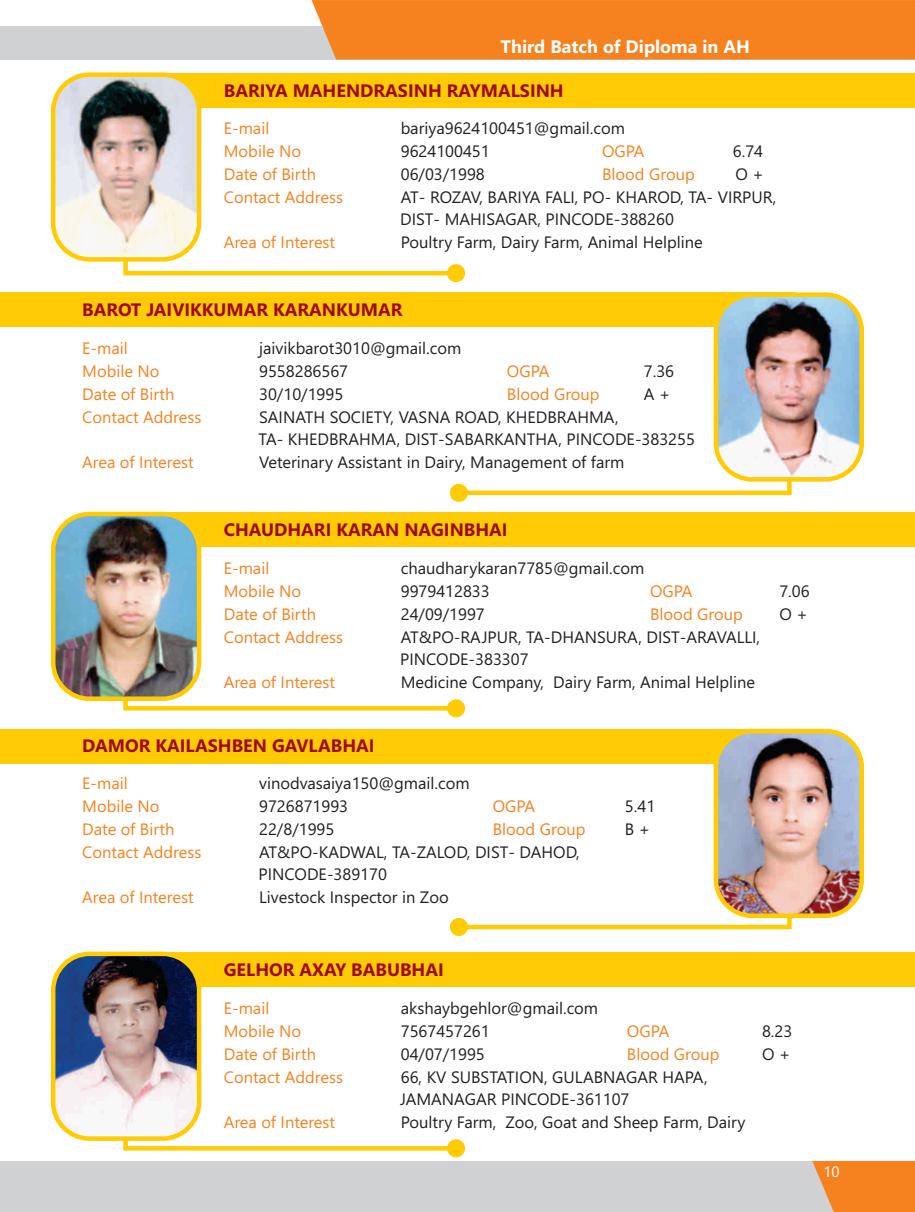
<style>
.page{position:relative;width:915px;height:1212px;background:#fff}
.page>*{position:absolute;margin:0;border:0;box-sizing:border-box;transform-origin:0 0}
.t1{font:700 18px "Segoe UI";color:#9e0a0f}
.t2{font:700 18px "Segoe UI";color:#fff}
.t3{font:16.5px/22.5px "Segoe UI";color:#231f20}
.t4{font:16.5px/23.1px "Segoe UI";color:#f5821f}
.t5{font:15px "Segoe UI";color:#fff}
</style>
<div class="page">
<div style="left:121px;top:73px;width:793px;height:35px;background:#ffcb04"></div>
<svg style="left:123px;top:215px;width:342px;height:67px"></svg>
<img style="left:53px;top:75px;width:146px;height:184px;border-radius:36px">
<div style="left:51px;top:72px;width:150px;height:190px;border:4px solid #ffcb04;border-radius:36px"></div>
<div style="left:121px;top:512px;width:793px;height:34px;background:#ffcb04"></div>
<svg style="left:123px;top:655px;width:342px;height:62px"></svg>
<img style="left:53px;top:514px;width:146px;height:185px;border-radius:36px">
<div style="left:51px;top:512px;width:150px;height:189px;border:4px solid #ffcb04;border-radius:36px"></div>
<div style="left:0;top:293px;width:793px;height:34px;background:#ffcb04"></div>
<svg style="left:449px;top:458px;width:342px;height:44px"></svg>
<img style="left:715px;top:295px;width:146px;height:184px;border-radius:36px">
<div style="left:713px;top:292px;width:150px;height:190px;border:4px solid #ffcb04;border-radius:36px"></div>
<div style="left:0;top:729px;width:793px;height:34px;background:#ffcb04"></div>
<svg style="left:449px;top:895px;width:342px;height:41px"></svg>
<div style="left:121px;top:952px;width:793px;height:34px;background:#ffcb04"></div>
<img style="left:715px;top:731px;width:146px;height:185px;border-radius:36px">
<div style="left:713px;top:729px;width:150px;height:189px;border:4px solid #ffcb04;border-radius:36px"></div>
<img style="left:53px;top:954px;width:146px;height:184px;border-radius:36px">
<div style="left:51px;top:951px;width:150px;height:190px;border:4px solid #ffcb04;border-radius:36px"></div>
<div style="left:0;top:26px;width:914px;height:34px;background:#d0d1d2"></div>
<div style="left:311px;top:0;width:603px;height:60px;background:#f5821f"></div>
<svg style="left:0;top:1095px;width:914px;height:117px"></svg>
<p class="t2" style="left:500px;top:40px;width:251px">Third Batch of Diploma in AH</p>
<p class="t1" style="left:224px;top:84px;width:341px">BARIYA MAHENDRASINH RAYMALSINH</p>
<p class="t4" style="left:224px;top:118px;width:79px">E-mail<br>Mobile No</p>
<p class="t3" style="left:400px;top:118px;width:226px;line-height:23.1px">bariya9624100451@gmail.com<br>9624100451</p>
<p class="t4" style="left:602px;top:141px;width:44px">OGPA</p>
<p class="t3" style="left:732px;top:141px;width:32px">6.74</p>
<p class="t4" style="left:224px;top:164px;width:94px">Date of Birth</p>
<p class="t4" style="left:602px;top:164px;width:94px">Blood Group</p>
<p class="t4" style="left:224px;top:187px;width:121px">Contact Address</p>
<p class="t4" style="left:224px;top:232px;width:113px">Area of Interest</p>
<p class="t3" style="left:400px;top:164px;width:86px">06/03/1998</p>
<p class="t3" style="left:400px;top:164px;width:377px;text-indent:335px">O +<br>AT- ROZAV, BARIYA FALI, PO- KHAROD, TA- VIRPUR,<br>DIST- MAHISAGAR, PINCODE-388260<br>Poultry Farm, Dairy Farm, Animal Helpline</p>
<p class="t1" style="left:82px;top:303px;width:322px">BAROT JAIVIKKUMAR KARANKUMAR</p>
<p class="t4" style="left:82px;top:338px;width:79px">E-mail<br>Mobile No</p>
<p class="t3" style="left:259px;top:338px;width:203px;line-height:23.1px">jaivikbarot3010@gmail.com<br>9558286567</p>
<p class="t4" style="left:506px;top:362px;width:44px">OGPA</p>
<p class="t3" style="left:643px;top:362px;width:32px">7.36</p>
<p class="t4" style="left:82px;top:385px;width:94px">Date of Birth</p>
<p class="t4" style="left:506px;top:385px;width:94px">Blood Group</p>
<p class="t4" style="left:82px;top:408px;width:121px">Contact Address</p>
<p class="t4" style="left:82px;top:453px;width:113px">Area of Interest</p>
<p class="t3" style="left:259px;top:385px;width:86px">30/10/1995</p>
<p class="t3" style="left:643px;top:385px;width:28px">A +</p>
<p class="t3" style="left:258px;top:408px;width:438px">SAINATH SOCIETY, VASNA ROAD, KHEDBRAHMA,<br>TA- KHEDBRAHMA, DIST-SABARKANTHA, PINCODE-383255<br>Veterinary Assistant in Dairy, Management of farm</p>
<p class="t1" style="left:224px;top:523px;width:285px">CHAUDHARI KARAN NAGINBHAI</p>
<p class="t4" style="left:224px;top:558px;width:79px">E-mail<br>Mobile No</p>
<p class="t3" style="left:400px;top:558px;width:245px;line-height:23.1px">chaudharykaran7785@gmail.com<br>9979412833</p>
<p class="t4" style="left:650px;top:581px;width:44px">OGPA</p>
<p class="t3" style="left:779px;top:581px;width:32px">7.06</p>
<p class="t4" style="left:224px;top:604px;width:94px">Date of Birth</p>
<p class="t4" style="left:650px;top:604px;width:94px">Blood Group</p>
<p class="t4" style="left:224px;top:627px;width:121px">Contact Address</p>
<p class="t4" style="left:224px;top:672px;width:113px">Area of Interest</p>
<p class="t3" style="left:400px;top:604px;width:86px">24/09/1997</p>
<p class="t3" style="left:779px;top:604px;width:30px">O +</p>
<p class="t3" style="left:400px;top:627px;width:361px">AT&amp;PO-RAJPUR, TA-DHANSURA, DIST-ARAVALLI,<br>PINCODE-383307<br>Medicine Company, Dairy Farm, Animal Helpline</p>
<p class="t1" style="left:82px;top:739px;width:294px">DAMOR KAILASHBEN GAVLABHAI</p>
<p class="t4" style="left:82px;top:773px;width:79px">E-mail<br>Mobile No</p>
<p class="t3" style="left:259px;top:773px;width:212px;line-height:23.1px">vinodvasaiya150@gmail.com<br>9726871993</p>
<p class="t4" style="left:492px;top:796px;width:44px">OGPA</p>
<p class="t3" style="left:624px;top:796px;width:32px">5.41</p>
<p class="t4" style="left:82px;top:819px;width:94px">Date of Birth</p>
<p class="t4" style="left:492px;top:819px;width:94px">Blood Group</p>
<p class="t4" style="left:82px;top:842px;width:121px">Contact Address</p>
<p class="t4" style="left:82px;top:887px;width:113px">Area of Interest</p>
<p class="t3" style="left:259px;top:819px;width:77px">22/8/1995</p>
<p class="t3" style="left:624px;top:819px;width:27px">B +</p>
<p class="t3" style="left:258px;top:842px;width:322px">AT&amp;PO-KADWAL, TA-ZALOD, DIST- DAHOD,<br>PINCODE-389170<br>Livestock Inspector in Zoo</p>
<p class="t1" style="left:224px;top:962px;width:221px">GELHOR AXAY BABUBHAI</p>
<p class="t4" style="left:224px;top:998px;width:79px">E-mail<br>Mobile No</p>
<p class="t3" style="left:400px;top:998px;width:199px;line-height:23.1px">akshaybgehlor@gmail.com<br>7567457261</p>
<p class="t4" style="left:626px;top:1021px;width:44px">OGPA</p>
<p class="t3" style="left:761px;top:1021px;width:32px">8.23</p>
<p class="t4" style="left:224px;top:1044px;width:94px">Date of Birth</p>
<p class="t4" style="left:626px;top:1044px;width:94px">Blood Group</p>
<p class="t4" style="left:224px;top:1067px;width:121px">Contact Address</p>
<p class="t4" style="left:224px;top:1112px;width:113px">Area of Interest</p>
<p class="t3" style="left:400px;top:1044px;width:86px">04/07/1995</p>
<p class="t3" style="left:761px;top:1044px;width:30px">O +</p>
<p class="t3" style="left:400px;top:1068px;width:346px">66, KV SUBSTATION, GULABNAGAR HAPA,<br>JAMANAGAR PINCODE-361107<br>Poultry Farm, Zoo, Goat and Sheep Farm, Dairy</p>
<p class="t5" style="left:823px;top:1166px;width:18px">10</p>
</div>
